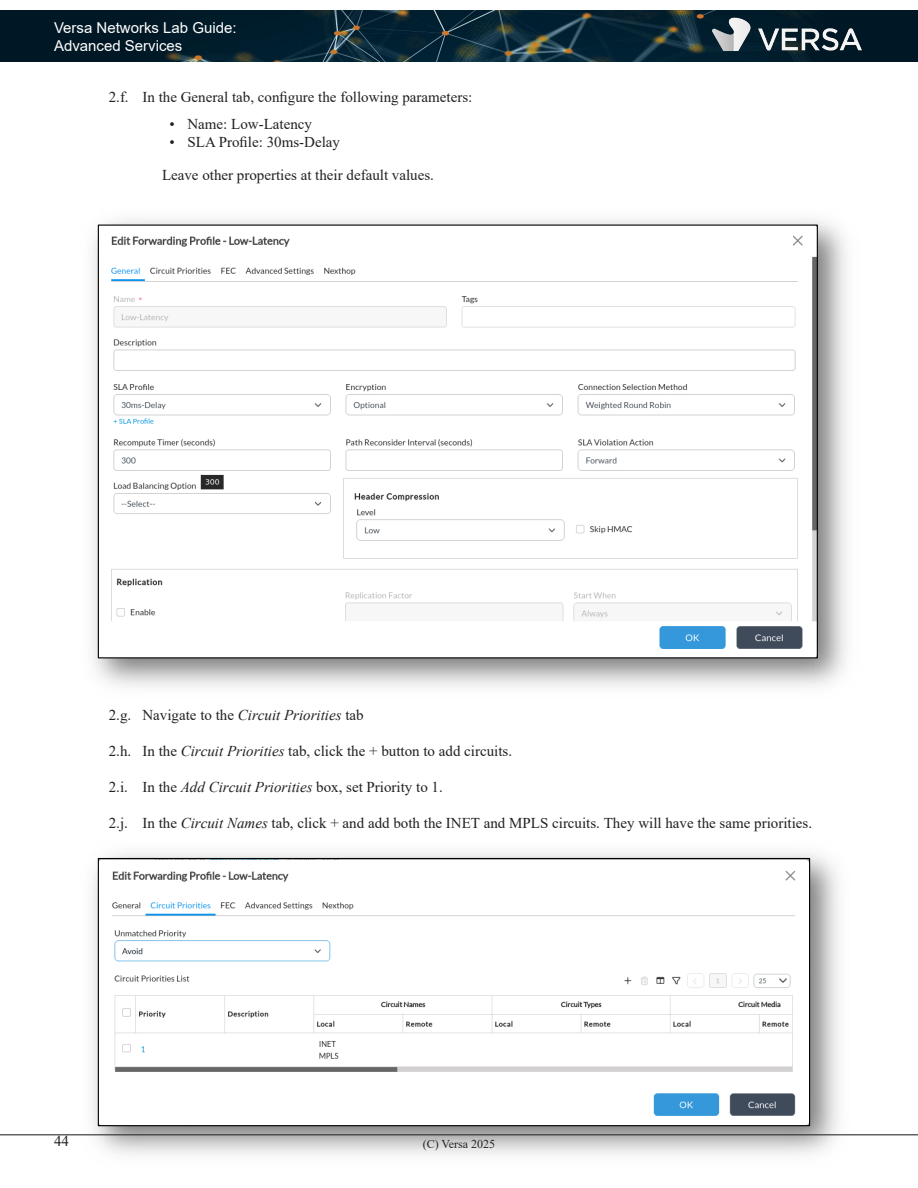
<style>
.page{position:relative;width:918px;height:1188px;background:#fff}
.page>*{position:absolute;margin:0;border:0;box-sizing:border-box;transform-origin:0 0}
.Indented_Paragraph_Level_2{font:15px "Times New Roman";color:#231f20}
.t1{font:15px/18px "Arial";color:#fff}
.t2{font:12px "Times New Roman";color:#231f20}
.s1{font-style:italic}
</style>
<div class="page">
<img style="left:1px;top:11px;width:917px;height:51px">
<hr style="left:0;top:1134px;width:918px;height:2px;background:#636366">
<img style="left:712px;top:10px;width:150px;height:41px">
<img style="left:92px;top:219px;width:755px;height:468px">
<img style="left:100px;top:227px;width:716px;height:429px">
<img style="left:75px;top:852px;width:781px;height:303px">
<img style="left:100px;top:860px;width:708px;height:264px">
<div style="left:98px;top:858px;width:712px;height:268px;border:1px solid #000"></div>
<p class="t1" style="left:54px;top:19px;width:184px">Versa Networks Lab Guide:<br>Advanced Services</p>
<p class="Indented_Paragraph_Level_2" style="left:109px;top:87px;width:365px">2.f. In the General tab, configure the following parameters:</p>
<p class="Indented_Paragraph_Level_2" style="left:170px;top:114px;width:144px">• Name: Low-Latency</p>
<p class="Indented_Paragraph_Level_2" style="left:170px;top:132px;width:172px">• SLA Profile: 30ms-Delay</p>
<p class="Indented_Paragraph_Level_2" style="left:162px;top:165px;width:274px">Leave other properties at their default values.</p>
<p class="Indented_Paragraph_Level_2" style="left:109px;top:705px;width:256px">2.g. Navigate to the <span class="s1">Circuit Priorities</span> tab</p>
<p class="Indented_Paragraph_Level_2" style="left:109px;top:741px;width:405px">2.h. In the <span class="s1">Circuit Priorities</span> tab, click the + button to add circuits.</p>
<p class="Indented_Paragraph_Level_2" style="left:109px;top:777px;width:336px">2.i. In the <span class="s1">Add Circuit Priorities</span> box, set Priority to 1.</p>
<p class="Indented_Paragraph_Level_2" style="left:109px;top:813px;width:705px">2.j. In the <span class="s1">Circuit Names</span> tab, click + and add both the INET and MPLS circuits. They will have the same priorities.</p>
<p class="Indented_Paragraph_Level_2" style="left:54px;top:1130px;width:16px">44</p>
<p class="t2" style="left:423px;top:1136px;width:74px">(C) Versa 2025</p>
</div>
